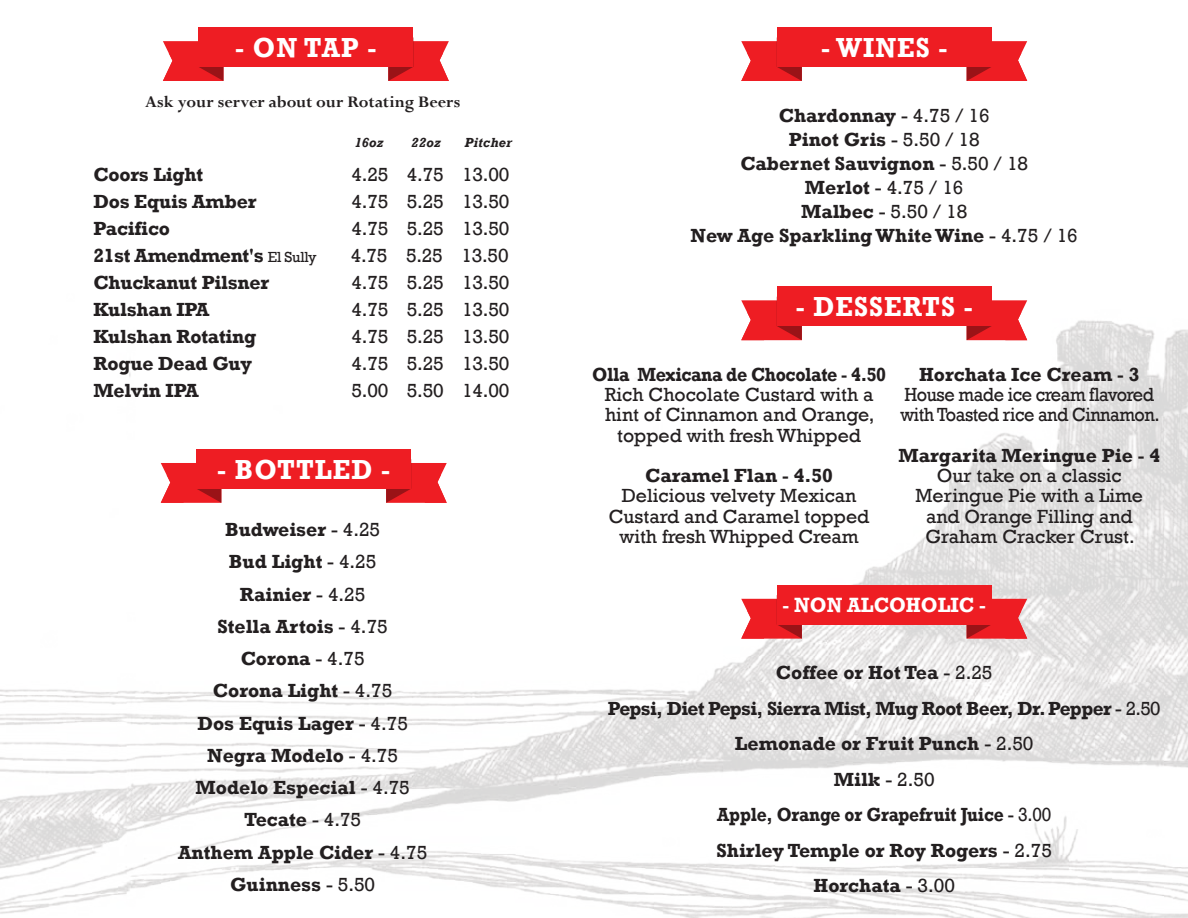
<style>
.page{position:relative;width:1188px;height:918px;background:#fff}
.page>*{position:absolute;margin:0;border:0;box-sizing:border-box;transform-origin:0 0}
.t1{font:700 28.2px "Rockwell";letter-spacing:.04em;color:#fff;scale:.93 1}
.t2{font:700 21.15px "Rockwell";color:#fff;scale:.93 1}
.t3{font:700 19.5px/32.2px "Rockwell";color:#231f20;text-align:center}
.t4{font:19.5px/20.2px "Rockwell";color:#231f20;text-align:center}
.t5{font:19.5px/20.2px "Rockwell";letter-spacing:-.025em;color:#231f20;scale:.93 1}
.t6{font:700 19.5px "Rockwell";letter-spacing:-.02em;color:#231f20;scale:.92 1}
.t7{font:700 19.5px "Rockwell";letter-spacing:-.02em;color:#231f20}
.t8{font:700 18px "Perpetua";letter-spacing:-.005em;color:#231f20}
.t9{font:italic 700 13.5px "Rockwell";letter-spacing:.015em;color:#231f20}
.s1{font-weight:400;font-size:15px}
.s2{font-weight:400}
</style>
<div class="page">
<img style="left:0;top:296px;width:1188px;height:622px">
<svg style="left:163px;top:41px;width:60px;height:40px;background:#e73439"></svg>
<svg style="left:388px;top:37px;width:61px;height:44px"></svg>
<div style="left:198px;top:27px;width:215px;height:40px;background:#ee1d23"></div>
<svg style="left:741px;top:297px;width:61px;height:43px"></svg>
<svg style="left:967px;top:297px;width:60px;height:43px;background:#e83f43"></svg>
<div style="left:777px;top:286px;width:215px;height:40px;background:#ee1d23"></div>
<svg style="left:741px;top:37px;width:61px;height:44px"></svg>
<svg style="left:967px;top:41px;width:60px;height:40px;background:#e73237"></svg>
<div style="left:777px;top:27px;width:215px;height:40px;background:#ee1d23"></div>
<svg style="left:741px;top:595px;width:61px;height:44px;background:#e94448"></svg>
<svg style="left:967px;top:595px;width:60px;height:44px;background:#e53d42"></svg>
<div style="left:777px;top:585px;width:215px;height:39px;background:#ee1d23"></div>
<svg style="left:161px;top:459px;width:60px;height:44px"></svg>
<svg style="left:386px;top:459px;width:61px;height:44px"></svg>
<div style="left:196px;top:449px;width:215px;height:40px;background:#ee1d23"></div>
<h1 class="t1" style="left:235px;top:30px;width:153px">- ON TAP -</h1>
<p class="t8" style="left:145px;top:91px;width:317px">Ask your server about our Rotating Beers</p>
<p class="t9" style="left:354px;top:134px;width:30px">16oz</p>
<p class="t9" style="left:411px;top:134px;width:31px">22oz</p>
<p class="t9" style="left:465px;top:134px;width:49px">Pitcher</p>
<p class="t3" style="left:93px;top:159px;width:111px">Coors Light</p>
<p class="t4" style="left:352px;top:165px;width:159px">4.25 4.75 13.00</p>
<p class="t3" style="left:93px;top:186px;width:165px">Dos Equis Amber</p>
<p class="t4" style="left:352px;top:192px;width:159px">4.75 5.25 13.50</p>
<p class="t3" style="left:93px;top:213px;width:78px">Pacifico</p>
<p class="t4" style="left:352px;top:219px;width:159px">4.75 5.25 13.50</p>
<p class="t7" style="left:93px;top:244px;width:225px">21st Amendment's <span class="s1">El Sully</span></p>
<p class="t4" style="left:351px;top:246px;width:159px">4.75 5.25 13.50</p>
<p class="t3" style="left:93px;top:267px;width:177px">Chuckanut Pilsner</p>
<p class="t4" style="left:352px;top:273px;width:159px">4.75 5.25 13.50</p>
<p class="t3" style="left:93px;top:294px;width:118px">Kulshan IPA</p>
<p class="t4" style="left:352px;top:300px;width:159px">4.75 5.25 13.50</p>
<p class="t3" style="left:93px;top:321px;width:165px">Kulshan Rotating</p>
<p class="t4" style="left:352px;top:327px;width:159px">4.75 5.25 13.50</p>
<p class="t3" style="left:93px;top:348px;width:160px">Rogue Dead Guy</p>
<p class="t4" style="left:352px;top:354px;width:159px">4.75 5.25 13.50</p>
<p class="t3" style="left:93px;top:375px;width:107px">Melvin IPA</p>
<p class="t4" style="left:352px;top:381px;width:159px">5.00 5.50 14.00</p>
<h1 class="t1" style="left:217px;top:452px;width:187px">- BOTTLED -</h1>
<p class="t3" style="left:178px;top:513px;width:251px">Budweiser <span class="s2">- 4.25<br></span>Bud Light <span class="s2">- 4.25<br></span>Rainier <span class="s2">- 4.25<br></span>Stella Artois <span class="s2">- 4.75<br></span>Corona <span class="s2">- 4.75<br></span>Corona Light <span class="s2">- 4.75<br></span>Dos Equis Lager <span class="s2">- 4.75<br></span>Negra Modelo <span class="s2">- 4.75<br></span>Modelo Especial <span class="s2">- 4.75<br></span>Tecate <span class="s2">- 4.75<br></span>Anthem Apple Cider <span class="s2">- 4.75<br></span>Guinness <span class="s2">- 5.50</span></p>
<h1 class="t1" style="left:821px;top:30px;width:138px">- WINES -</h1>
<p class="t3" style="left:691px;top:103px;width:389px;line-height:24px">Chardonnay <span class="s2">- 4.75 / 16<br></span>Pinot Gris <span class="s2">- 5.50 / 18<br></span>Cabernet Sauvignon <span class="s2">- 5.50 / 18<br></span>Merlot <span class="s2">- 4.75 / 16<br></span>Malbec <span class="s2">- 5.50 / 18<br></span>New Age Sparkling White Wine <span class="s2">- 4.75 / 16</span></p>
<h1 class="t1" style="left:796px;top:289px;width:192px">- DESSERTS -</h1>
<p class="t6" style="left:592px;top:363px;width:321px">Olla Mexicana de Chocolate - 4.50</p>
<p class="t4" style="left:605px;top:385px;width:271px">Rich Chocolate Custard with a hint of Cinnamon and Orange, topped with fresh Whipped</p>
<p class="t3" style="left:645px;top:459px;width:189px">Caramel Flan - 4.50</p>
<p class="t4" style="left:609px;top:486px;width:262px">Delicious velvety Mexican<br>Custard and Caramel topped with fresh Whipped Cream</p>
<p class="t3" style="left:919px;top:358px;width:222px">Horchata Ice Cream - 3</p>
<p class="t5" style="left:900px;top:385px;width:280px">House made ice cream flavored with Toasted rice and Cinnamon.</p>
<p class="t3" style="left:899px;top:439px;width:263px">Margarita Meringue Pie - 4</p>
<p class="t4" style="left:916px;top:466px;width:229px">Our take on a classic<br>Meringue Pie with a Lime and Orange Filling and<br>Graham Cracker Crust.</p>
<p class="t2" style="left:783px;top:592px;width:220px">- NON ALCOHOLIC -</p>
<p class="t3" style="left:608px;top:655px;width:554px;line-height:35.4px">Coffee or Hot Tea <span class="s2">- 2.25<br></span>Pepsi, Diet Pepsi, Sierra Mist, Mug Root Beer, Dr. Pepper <span class="s2">- 2.50<br></span>Lemonade or Fruit Punch <span class="s2">- 2.50<br></span>Milk <span class="s2">- 2.50<br></span>Apple, Orange or Grapefruit Juice <span class="s2">- 3.00<br></span>Shirley Temple or Roy Rogers <span class="s2">- 2.75<br></span>Horchata <span class="s2">- 3.00</span></p>
</div>
